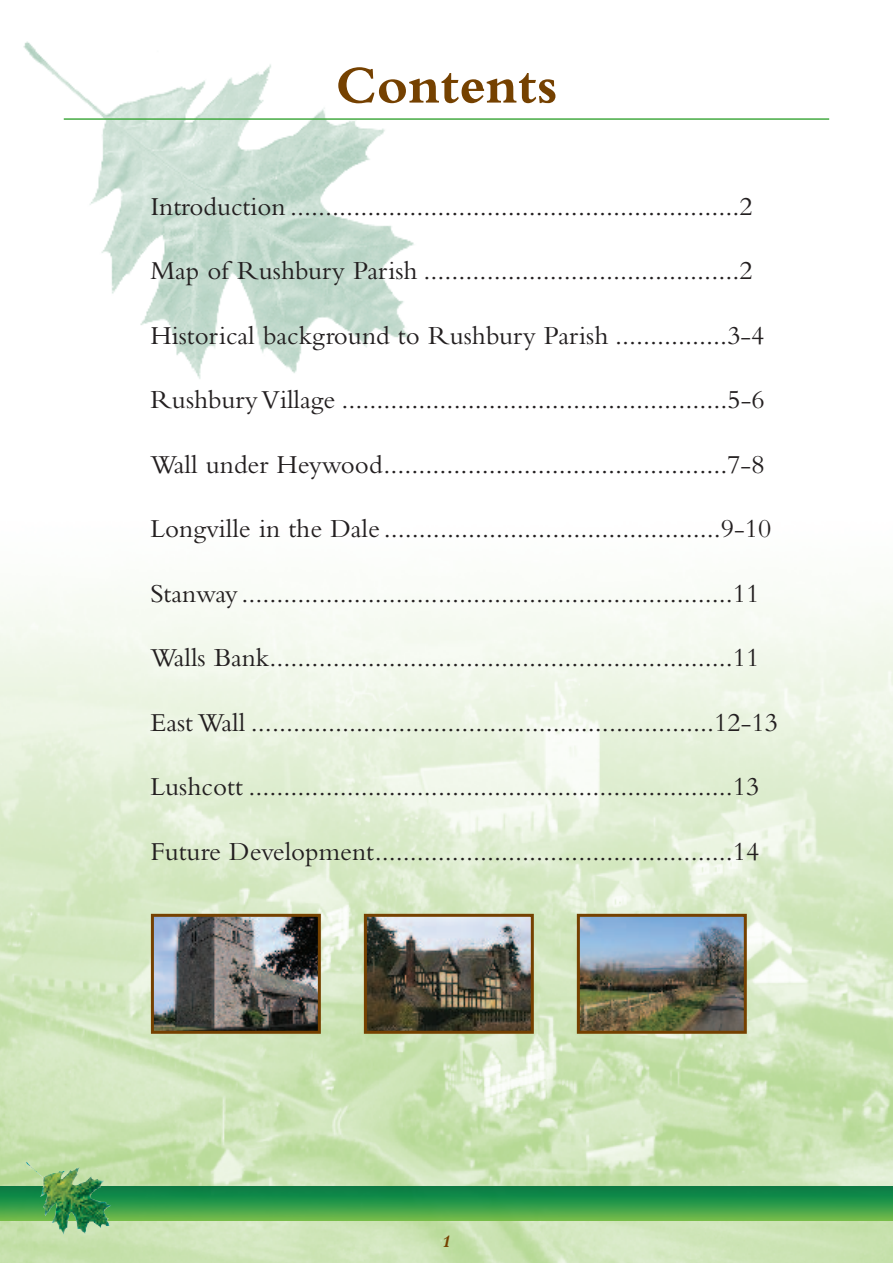
<style>
.page{position:relative;width:893px;height:1263px;background:#fff}
.page>*{position:absolute;margin:0;border:0;box-sizing:border-box;transform-origin:0 0}
.t1{font:700 55.5px "Bembo";color:#754100}
.t2{font:27px "Bembo";color:#231f20}
.t3{font:italic 700 18px "Bembo";color:#754100}
</style>
<div class="page">
<img style="left:23px;top:41px;width:391px;height:338px">
<img style="left:0;top:591px;width:893px;height:672px">
<hr style="left:0;top:1216px;width:893px;height:4px;background:#73bc4a">
<hr style="left:0;top:1215px;width:893px;height:4px;background:#6fb94a">
<hr style="left:0;top:1214px;width:893px;height:4px;background:#6bb74a">
<hr style="left:0;top:1213px;width:893px;height:4px;background:#66b44a">
<hr style="left:0;top:1212px;width:893px;height:4px;background:#62b24a">
<hr style="left:0;top:1211px;width:893px;height:4px;background:#5eb04b">
<hr style="left:0;top:1210px;width:893px;height:4px;background:#58ad4c">
<hr style="left:0;top:1209px;width:893px;height:4px;background:#53ab4c">
<hr style="left:0;top:1208px;width:893px;height:4px;background:#4da94b">
<hr style="left:0;top:1207px;width:893px;height:4px;background:#48a74b">
<hr style="left:0;top:1206px;width:893px;height:4px;background:#44a54b">
<hr style="left:0;top:1205px;width:893px;height:4px;background:#3fa34b">
<hr style="left:0;top:1204px;width:893px;height:4px;background:#39a14b">
<hr style="left:0;top:1203px;width:893px;height:4px;background:#359e4b">
<hr style="left:0;top:1202px;width:893px;height:4px;background:#309d4a">
<hr style="left:0;top:1201px;width:893px;height:4px;background:#2c9b4a">
<hr style="left:0;top:1200px;width:893px;height:4px;background:#28984a">
<hr style="left:0;top:1199px;width:893px;height:4px;background:#24974a">
<hr style="left:0;top:1198px;width:893px;height:4px;background:#1e9349">
<hr style="left:0;top:1196px;width:893px;height:4px;background:#189049">
<hr style="left:0;top:1194px;width:893px;height:4px;background:#128b48">
<hr style="left:0;top:1192px;width:893px;height:4px;background:#0e8748">
<hr style="left:0;top:1189px;width:893px;height:4px;background:#0e8247">
<hr style="left:0;top:1186px;width:893px;height:4px;background:#0d7e46">
<hr style="left:0;top:1186px;width:893px;height:3px;background:#00733d">
<img style="left:25px;top:1161px;width:85px;height:74px">
<hr style="left:64px;top:118px;width:765px;height:2px;background:#44aa42">
<img style="left:155px;top:918px;width:162px;height:112px">
<div style="left:151px;top:914px;width:170px;height:120px;border:3px solid #754100"></div>
<img style="left:368px;top:918px;width:162px;height:112px">
<div style="left:364px;top:914px;width:170px;height:120px;border:3px solid #754100"></div>
<img style="left:581px;top:918px;width:162px;height:112px">
<div style="left:577px;top:914px;width:170px;height:120px;border:3px solid #754100"></div>
<h1 class="t1" style="left:335px;top:54px;width:224px">Contents</h1>
<p class="t2" style="left:150px;top:190px;width:604px">Introduction ................................................................2</p>
<p class="t2" style="left:150px;top:255px;width:604px">Map of Rushbury Parish .............................................2</p>
<p class="t2" style="left:150px;top:319px;width:616px">Historical background to Rushbury Parish ................3-4</p>
<p class="t2" style="left:150px;top:384px;width:616px">Rushbury Village .......................................................5-6</p>
<p class="t2" style="left:150px;top:448px;width:616px">Wall under Heywood.................................................7-8</p>
<p class="t2" style="left:150px;top:513px;width:622px">Longville in the Dale ................................................9-10</p>
<p class="t2" style="left:150px;top:577px;width:610px">Stanway ......................................................................11</p>
<p class="t2" style="left:150px;top:642px;width:610px">Walls Bank..................................................................11</p>
<p class="t2" style="left:150px;top:706px;width:629px">East Wall ..................................................................12-13</p>
<p class="t2" style="left:150px;top:771px;width:610px">Lushcott .....................................................................13</p>
<p class="t2" style="left:150px;top:835px;width:610px">Future Development...................................................14</p>
<p class="t3" style="left:442px;top:1231px;width:10px">1</p>
</div>
